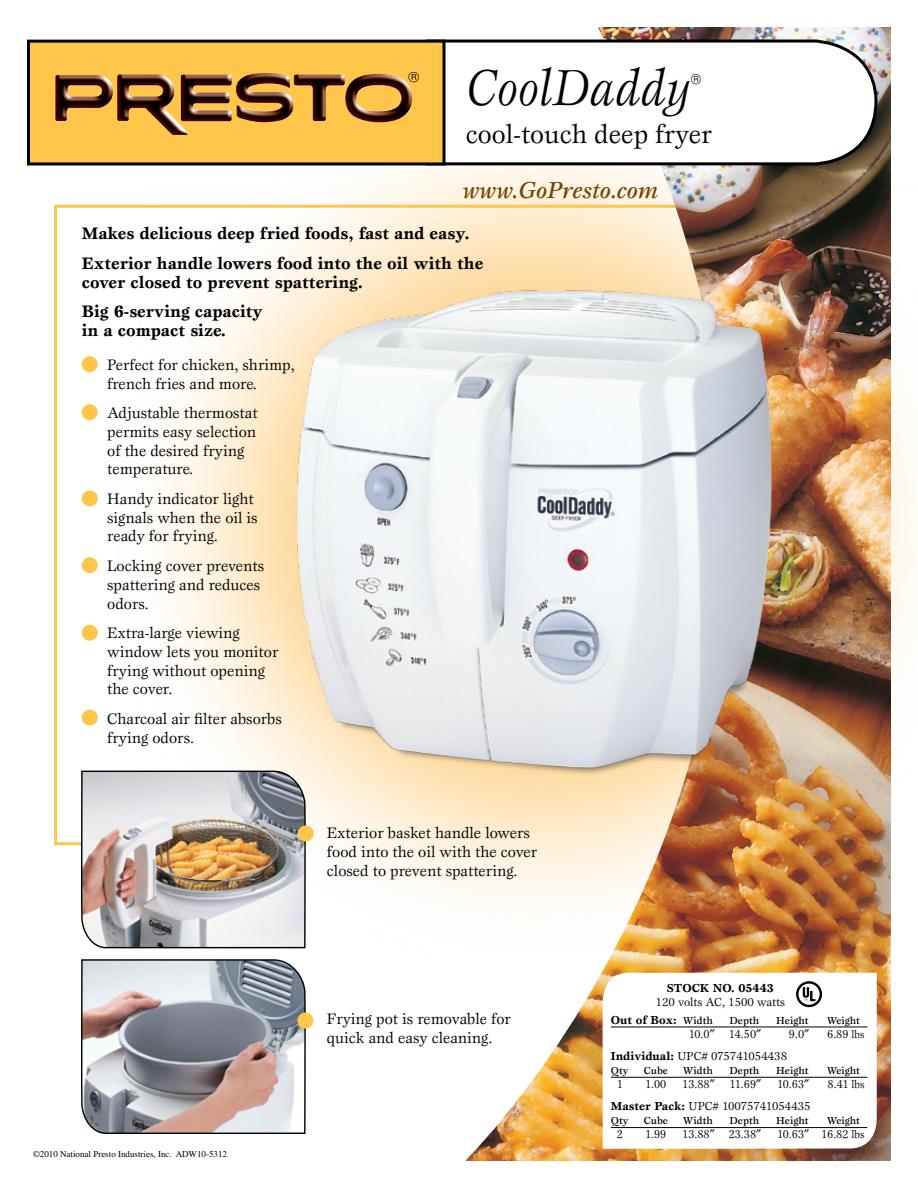
<style>
.page{position:relative;width:918px;height:1188px;background:#fff}
.page>*{position:absolute;margin:0;border:0;box-sizing:border-box;transform-origin:0 0}
.t1{font:italic 52.5px "Esprit";color:#000;scale:.9 1}
.t2{font:27px "Esprit";color:#000}
.t3{font:italic 500 24px "Esprit";color:#764200}
.t4{font:700 17.25px/29.5px "Esprit";color:#000}
.t5{font:15.75px/18.8px "Esprit";color:#000}
.t6{font:12px "Esprit";color:#000}
.t7{font:12px "Esprit";color:#000;scale:.95 1}
.t8{font:700 12px "Esprit";color:#000}
.t9{font:500 10.5px "Esprit";color:#000}
.t10{font:9px "Times";color:#000}
.s1{font-weight:500;font-size:10.5px}
.s2{font-size:11.25px}
.s3{font-weight:700}
</style>
<div class="page">
<svg style="left:54px;top:204px;width:92px;height:642px"></svg>
<img style="left:465px;top:27px;width:426px;height:1134px">
<img style="left:146px;top:191px;width:771px;height:706px">
<div style="left:82px;top:356px;width:16px;height:16px;background:#ffc649;border-radius:50%"></div>
<div style="left:82px;top:404px;width:16px;height:16px;background:#ffc649;border-radius:50%"></div>
<div style="left:82px;top:490px;width:16px;height:17px;background:#ffc649;border-radius:50%"></div>
<svg style="left:424px;top:38px;width:455px;height:129px"></svg>
<div style="left:28px;top:41px;width:416px;height:123px;background:#ffc649"></div>
<div style="left:27px;top:40px;width:419px;height:125px;border:3px solid #000"></div>
<img style="left:55px;top:73px;width:357px;height:62px">
<img style="left:81px;top:770px;width:225px;height:179px">
<svg style="left:81px;top:959px;width:225px;height:175px;background:#a5a1a5"></svg>
<div style="left:298px;top:825px;width:16px;height:16px;background:#ffc649;border-radius:50%"></div>
<div style="left:297px;top:1012px;width:16px;height:17px;background:#ffc649;border-radius:50%"></div>
<div style="left:82px;top:557px;width:16px;height:16px;background:#ffc649;border-radius:50%"></div>
<div style="left:82px;top:625px;width:16px;height:16px;background:#ffc649;border-radius:50%"></div>
<div style="left:82px;top:709px;width:16px;height:17px;background:#ffc649;border-radius:50%"></div>
<svg style="left:603px;top:973px;width:274px;height:176px"></svg>
<hr style="left:611px;top:1027px;width:256px;height:1px;background:#000">
<hr style="left:611px;top:1077px;width:256px;height:1px;background:#000">
<hr style="left:611px;top:1127px;width:256px;height:1px;background:#000">
<svg style="left:796px;top:981px;width:26px;height:26px"></svg>
<svg style="left:691px;top:74px;width:10px;height:11px"></svg>
<svg style="left:710px;top:1029px;width:5px;height:3px"></svg>
<svg style="left:756px;top:1029px;width:5px;height:3px"></svg>
<svg style="left:804px;top:1029px;width:5px;height:3px"></svg>
<svg style="left:710px;top:1079px;width:5px;height:4px"></svg>
<svg style="left:756px;top:1079px;width:5px;height:4px"></svg>
<svg style="left:804px;top:1079px;width:5px;height:4px"></svg>
<svg style="left:710px;top:1129px;width:5px;height:4px"></svg>
<svg style="left:756px;top:1129px;width:5px;height:4px"></svg>
<svg style="left:804px;top:1129px;width:5px;height:4px"></svg>
<svg style="left:409px;top:73px;width:3px;height:9px"></svg>
<h1 class="t1" style="left:466px;top:57px;width:251px">CoolDaddy</h1>
<h2 class="t2" style="left:466px;top:117px;width:248px">cool-touch deep fryer</h2>
<h3 class="t3" style="left:463px;top:175px;width:197px">www.GoPresto.com</h3>
<p class="t4" style="left:82px;top:218px;width:403px">Makes delicious deep fried foods, fast and easy.<br>Exterior handle lowers food into the oil with the</p>
<p class="t4" style="left:82px;top:267px;width:283px">cover closed to prevent spattering.<br>Big 6-serving capacity</p>
<p class="t4" style="left:82px;top:315px;width:146px">in a compact size.</p>
<p class="t5" style="left:107px;top:355px;width:189px">Perfect for chicken, shrimp, french fries and more.</p>
<p class="t5" style="left:107px;top:403px;width:152px">Adjustable thermostat permits easy selection of the desired frying temperature.</p>
<p class="t5" style="left:107px;top:489px;width:152px">Handy indicator light signals when the oil is ready for frying.</p>
<p class="t5" style="left:107px;top:556px;width:158px">Locking cover prevents spattering and reduces odors.</p>
<p class="t5" style="left:107px;top:623px;width:173px">Extra-large viewing window lets you monitor frying without opening the cover.</p>
<p class="t5" style="left:107px;top:709px;width:176px">Charcoal air filter absorbs frying odors.</p>
<p class="t5" style="left:327px;top:823px;width:212px">Exterior basket handle lowers food into the oil with the cover closed to prevent spattering.</p>
<p class="t10" style="left:33px;top:1149px;width:196px">©2010 National Presto Industries, Inc. ADW10-5312</p>
<p class="t5" style="left:327px;top:1009px;width:186px">Frying pot is removable for quick and easy cleaning.</p>
<p class="t8" style="left:667px;top:980px;width:109px">STOCK NO. 05443</p>
<p class="t6" style="left:656px;top:995px;width:131px">120 volts AC, 1500 watts</p>
<p class="t8" style="left:611px;top:1012px;width:103px">Out of Box: <span class="s1">Width</span></p>
<p class="t9" style="left:730px;top:1014px;width:31px">Depth</p>
<p class="t9" style="left:776px;top:1014px;width:34px">Height</p>
<p class="t9" style="left:827px;top:1014px;width:35px">Weight</p>
<p class="t7" style="left:689px;top:1026px;width:24px">10.0</p>
<p class="t7" style="left:729px;top:1026px;width:30px">14.50</p>
<p class="t7" style="left:789px;top:1026px;width:17px">9.0</p>
<p class="t7" style="left:827px;top:1026px;width:41px">6.89 <span class="s2">lbs</span></p>
<p class="t6" style="left:611px;top:1048px;width:178px"><span class="s3">Individual:</span> UPC# 075741054438</p>
<p class="t9" style="left:611px;top:1064px;width:19px">Qty</p>
<p class="t9" style="left:644px;top:1064px;width:26px">Cube</p>
<p class="t9" style="left:683px;top:1064px;width:31px">Width</p>
<p class="t9" style="left:730px;top:1064px;width:31px">Depth</p>
<p class="t9" style="left:776px;top:1064px;width:34px">Height</p>
<p class="t9" style="left:827px;top:1064px;width:35px">Weight</p>
<p class="t7" style="left:617px;top:1077px;width:8px">1</p>
<p class="t7" style="left:645px;top:1077px;width:24px">1.00</p>
<p class="t7" style="left:682px;top:1077px;width:30px">13.88</p>
<p class="t7" style="left:730px;top:1077px;width:30px">11.69</p>
<p class="t7" style="left:777px;top:1077px;width:30px">10.63</p>
<p class="t7" style="left:828px;top:1077px;width:40px">8.41 <span class="s2">lbs</span></p>
<p class="t6" style="left:611px;top:1099px;width:201px"><span class="s3">Master Pack:</span> UPC# 10075741054435</p>
<p class="t9" style="left:611px;top:1114px;width:19px">Qty</p>
<p class="t9" style="left:644px;top:1114px;width:26px">Cube</p>
<p class="t9" style="left:683px;top:1114px;width:31px">Width</p>
<p class="t9" style="left:730px;top:1114px;width:31px">Depth</p>
<p class="t9" style="left:776px;top:1114px;width:34px">Height</p>
<p class="t9" style="left:827px;top:1114px;width:35px">Weight</p>
<p class="t7" style="left:617px;top:1127px;width:8px">2</p>
<p class="t7" style="left:645px;top:1127px;width:24px">1.99</p>
<p class="t7" style="left:682px;top:1127px;width:30px">13.88</p>
<p class="t7" style="left:729px;top:1127px;width:30px">23.38</p>
<p class="t7" style="left:777px;top:1127px;width:30px">10.63</p>
<p class="t7" style="left:821px;top:1127px;width:47px">16.82 <span class="s2">lbs</span></p>
</div>
